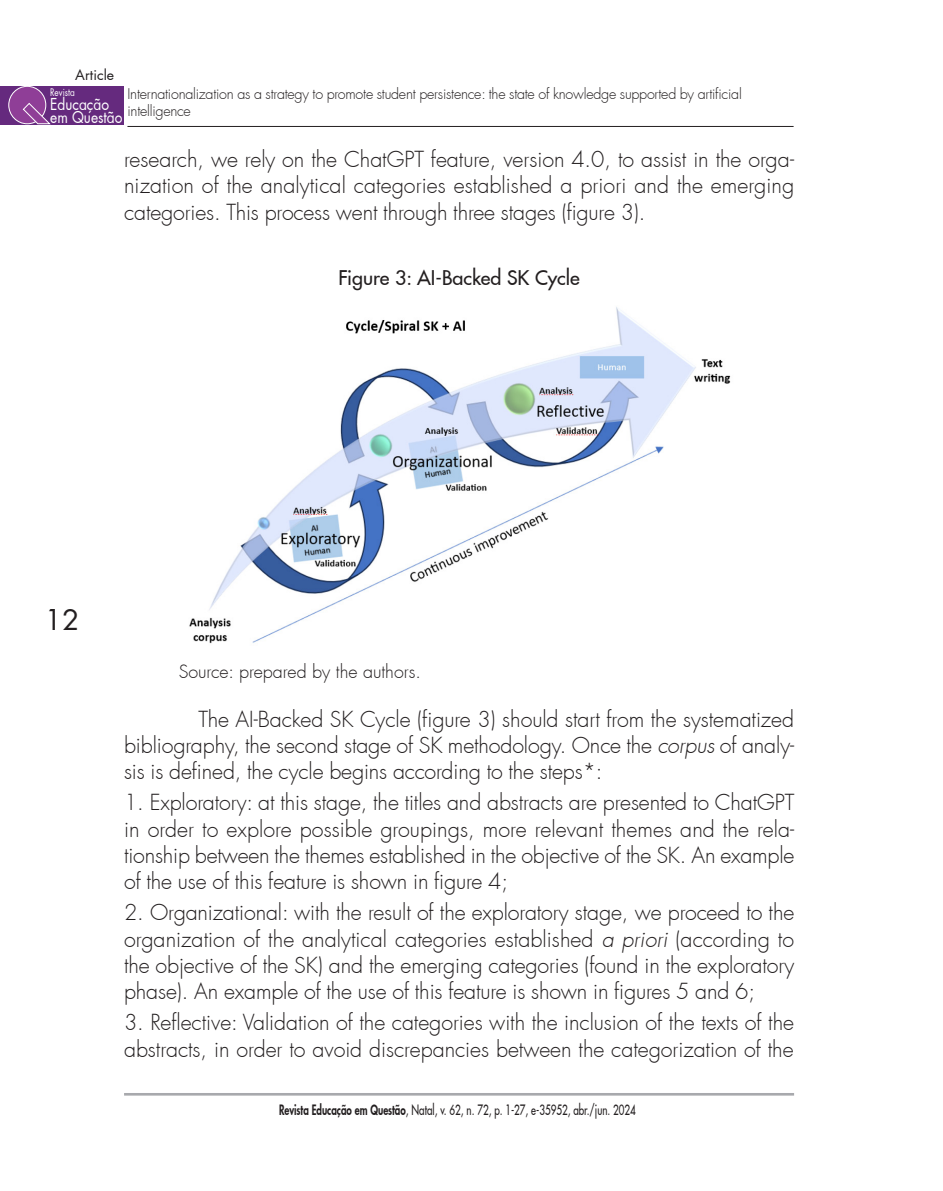
<style>
.page{position:relative;width:943px;height:1191px;background:#fff}
.page>*{position:absolute;margin:0;border:0;box-sizing:border-box;transform-origin:0 0}
.t1{font:28px "Futura LT Paneuropean";color:#231f20}
.Textoooo{font:300 21.7px/26.2px "Futura LT Paneuropean";letter-spacing:-.005em;color:#231f20;text-align:justify}
.Quadroooo{font:500 19.78px "Futura LT Paneuropean";color:#231f20}
.Legendaaaa{font:300 18.03px "Futura LT Paneuropean";color:#231f20}
.t2{font:16.1px/13.1px "Futura LT Paneuropean";color:#fff;scale:.85 1}
.t3{font:300 14.35px/16.8px "Futura LT Paneuropean";letter-spacing:-.015em;color:#231f20}
.t4{font:500 14px "Futura LT Paneuropean";color:#231f20;scale:.7 1}
.t5{font:14px "Futura LT Paneuropean";color:#231f20}
.t6{font:10.15px "Futura LT Paneuropean";color:#fff;scale:.8 1}
.s1{font-style:italic}
.s2{font-weight:800}
</style>
<div class="page">
<hr style="left:124px;top:1093px;width:670px;height:2px;background:#a8a9ad">
<div style="left:0;top:86px;width:123px;height:39px;background:#652a7e"></div>
<div style="left:9px;top:86px;width:37px;height:38px;background:#8f3e97;border-radius:50%"></div>
<div style="left:9px;top:86px;width:37px;height:38px;border:1px solid #fff;border-radius:50%"></div>
<svg style="left:23px;top:103px;width:28px;height:21px"></svg>
<hr style="left:127px;top:126px;width:666px;height:1px;background:#231f20">
<img style="left:189px;top:307px;width:542px;height:337px">
<p class="t5" style="left:75px;top:63px;width:40px">Article</p>
<p class="t6" style="left:50px;top:83px;width:32px">Revista</p>
<p class="t2" style="left:50px;top:96px;width:87px">Educação em Questão</p>
<p class="t3" style="left:127px;top:85px;width:616px">Internationalization as a strategy to promote student persistence: the state of knowledge supported by artificial intelligence</p>
<p class="Textoooo" style="left:124px;top:145px;width:671px">research, we rely on the ChatGPT feature, version 4.0, to assist in the orga&shy;nization of the analytical categories established a priori and the emerging categories. This process went through three stages (figure 3).</p>
<p class="Quadroooo" style="left:338px;top:261px;width:243px">Figure 3: AI-Backed SK Cycle</p>
<p class="t1" style="left:45px;top:596px;width:36px">12</p>
<p class="Legendaaaa" style="left:179px;top:657px;width:244px">Source: prepared by the authors.</p>
<p class="Textoooo" style="left:124px;top:704px;width:671px;text-indent:74px">The AI-Backed SK Cycle (figure 3) should start from the systematized bibliography, the second stage of SK methodology. Once the <span class="s1">corpus</span> of analy&shy;sis is defined, the cycle begins according to the steps*:</p>
<p class="Textoooo" style="left:124px;top:787px;width:671px">1. Exploratory: at this stage, the titles and abstracts are presented to ChatGPT in order to explore possible groupings, more relevant themes and the rela&shy;tionship between the themes established in the objective of the SK. An example of the use of this feature is shown in figure 4;</p>
<p class="Textoooo" style="left:124px;top:897px;width:671px">2. Organizational: with the result of the exploratory stage, we proceed to the organization of the analytical categories established <span class="s1">a priori</span> (according to the objective of the SK) and the emerging categories (found in the exploratory phase). An example of the use of this feature is shown in figures 5 and 6;</p>
<p class="Textoooo" style="left:124px;top:1007px;width:671px">3. Reflective: Validation of the categories with the inclusion of the texts of the abstracts, in order to avoid discrepancies between the categorization of the</p>
<p class="t4" style="left:279px;top:1098px;width:511px"><span class="s2">Revista Educação em Questão</span>, Natal, v. 62, n. 72, p. 1-27, e-35952, abr./jun. 2024</p>
</div>
